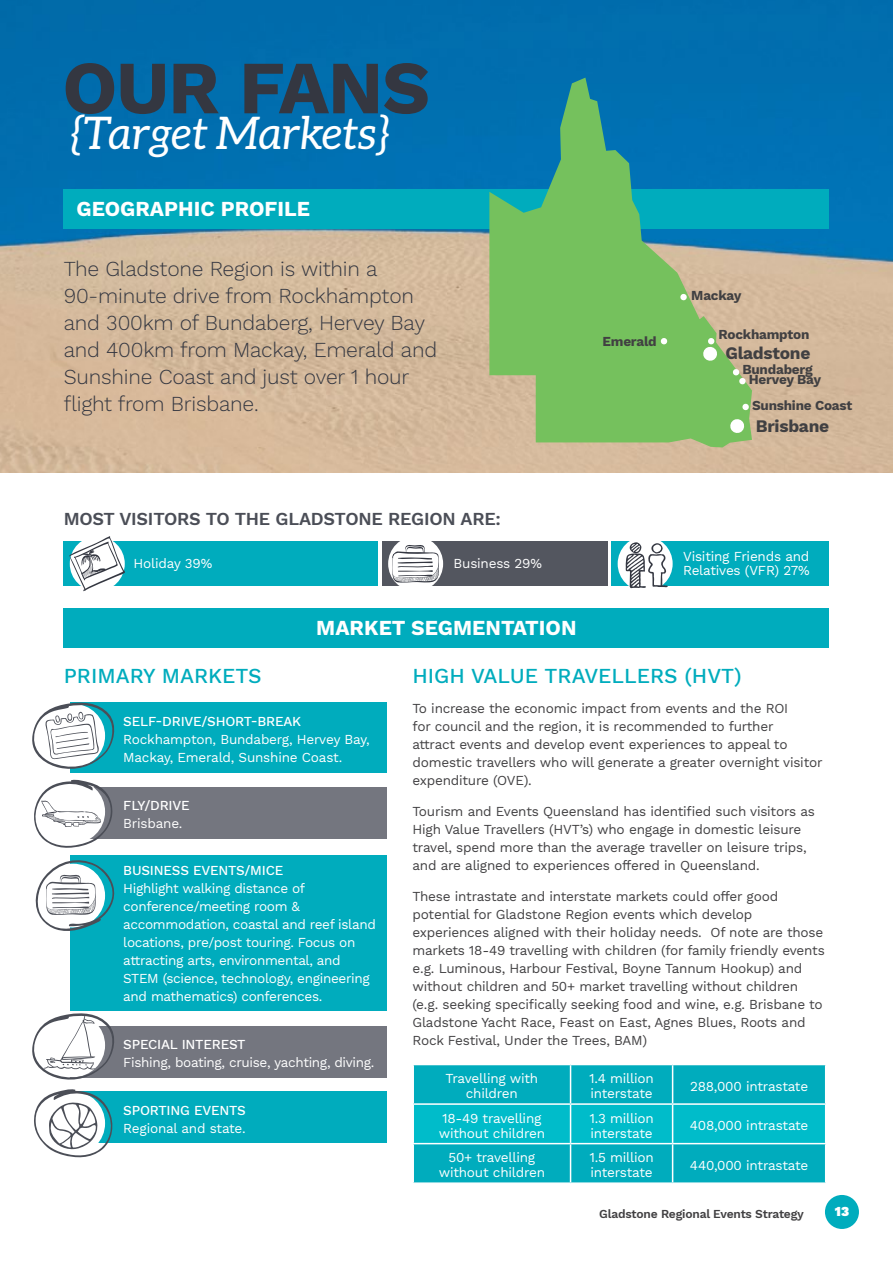
<style>
.page{position:relative;width:893px;height:1263px;background:#fff}
.page>*{position:absolute;margin:0;border:0;box-sizing:border-box;transform-origin:0 0}
.t1{font:700 75px "Work Sans";letter-spacing:-.02em;color:#343741}
.t2{font:italic 45px "Aleo";color:#fff}
.t3{font:300 21px/27px "Work Sans";letter-spacing:-.01em;color:#343741}
.t4{font:500 21px "Work Sans";color:#00acbd}
.t5{font:700 21px "Work Sans";color:#fff}
.t6{font:600 18px "Work Sans";letter-spacing:-.01em;color:#4b4e57}
.t7{font:700 17.25px "Work Sans";letter-spacing:-.015em;color:#414042}
.t8{font:13.5px/18px "Work Sans";letter-spacing:-.015em;color:#414042}
.t9{font:13.5px/18px "Work Sans";letter-spacing:-.025em;color:#fff}
.t10{font:500 13.5px "Work Sans";letter-spacing:-.015em;color:#fff}
.t11{font:700 13.5px "Work Sans";letter-spacing:-.015em;color:#414042}
.t12{font:900 13.5px "Work Sans";color:#fff}
.t13{font:600 12px "Work Sans";letter-spacing:-.015em;color:#414042}
</style>
<div class="page">
<img style="left:0;top:0;width:893px;height:472px">
<div style="left:71px;top:703px;width:316px;height:70px;background:#00acbd"></div>
<div style="left:71px;top:787px;width:316px;height:51px;background:#74767f"></div>
<div style="left:71px;top:1026px;width:316px;height:51px;background:#74767f"></div>
<div style="left:71px;top:1091px;width:316px;height:51px;background:#00acbd"></div>
<div style="left:71px;top:855px;width:316px;height:156px;background:#00acbd"></div>
<div style="left:414px;top:1065px;width:411px;height:117px;background:#00acbd"></div>
<div style="left:414px;top:1105px;width:411px;height:38px;background:#00bcca"></div>
<hr style="left:570px;top:1065px;width:1px;height:38px;background:#fff">
<hr style="left:672px;top:1065px;width:1px;height:38px;background:#fff">
<hr style="left:412px;top:1103px;width:159px;height:2px;background:#fff">
<hr style="left:571px;top:1103px;width:102px;height:2px;background:#fff">
<hr style="left:570px;top:1105px;width:1px;height:38px;background:#fff">
<hr style="left:673px;top:1103px;width:153px;height:2px;background:#fff">
<hr style="left:672px;top:1105px;width:1px;height:38px;background:#fff">
<hr style="left:412px;top:1143px;width:159px;height:1px;background:#fff">
<hr style="left:571px;top:1143px;width:102px;height:1px;background:#fff">
<hr style="left:570px;top:1144px;width:1px;height:38px;background:#fff">
<hr style="left:673px;top:1143px;width:153px;height:1px;background:#fff">
<hr style="left:672px;top:1144px;width:1px;height:38px;background:#fff">
<div style="left:64px;top:608px;width:765px;height:39px;background:#00acbd"></div>
<div style="left:64px;top:189px;width:765px;height:40px;background:#00acbd"></div>
<svg style="left:34px;top:779px;width:79px;height:69px"></svg>
<svg style="left:32px;top:702px;width:86px;height:69px"></svg>
<svg style="left:35px;top:856px;width:80px;height:78px"></svg>
<svg style="left:91px;top:902px;width:4px;height:11px"></svg>
<svg style="left:32px;top:1013px;width:86px;height:67px"></svg>
<svg style="left:34px;top:1089px;width:82px;height:69px"></svg>
<svg style="left:489px;top:78px;width:263px;height:369px;fill:#75c15d"></svg>
<div style="left:382px;top:541px;width:225px;height:45px;background:#53565f"></div>
<div style="left:64px;top:541px;width:314px;height:45px;background:#00acbd"></div>
<div style="left:612px;top:541px;width:217px;height:45px;background:#00acbd"></div>
<div style="left:388px;top:536px;width:55px;height:55px;background:#fff;border-radius:50%"></div>
<div style="left:618px;top:536px;width:55px;height:55px;background:#fff;border-radius:50%"></div>
<svg style="left:69px;top:536px;width:56px;height:55px"></svg>
<svg style="left:392px;top:544px;width:47px;height:39px"></svg>
<svg style="left:434px;top:571px;width:4px;height:10px"></svg>
<svg style="left:625px;top:542px;width:43px;height:46px"></svg>
<svg style="left:729px;top:418px;width:16px;height:16px"></svg>
<svg style="left:680px;top:293px;width:7px;height:8px"></svg>
<svg style="left:660px;top:338px;width:8px;height:7px"></svg>
<svg style="left:732px;top:369px;width:14px;height:16px"></svg>
<svg style="left:742px;top:403px;width:7px;height:8px"></svg>
<svg style="left:702px;top:338px;width:16px;height:24px"></svg>
<div style="left:825px;top:1195px;width:34px;height:34px;background:#00acbd;border-radius:50%"></div>
<h1 class="t1" style="left:62px;top:44px;width:369px">OUR FANS</h1>
<h2 class="t2" style="left:71px;top:107px;width:321px">{Target Markets}</h2>
<h3 class="t5" style="left:77px;top:197px;width:235px">GEOGRAPHIC PROFILE</h3>
<h3 class="t3" style="left:64px;top:257px;width:375px">The Gladstone Region is within a<br>90-minute drive from Rockhampton and 300km of Bundaberg, Hervey Bay and 400km from Mackay, Emerald and<br>Sunshine Coast and just over 1 hour flight from Brisbane.</h3>
<p class="t11" style="left:691px;top:288px;width:52px">Mackay</p>
<p class="t11" style="left:602px;top:333px;width:56px">Emerald</p>
<p class="t11" style="left:718px;top:327px;width:92px">Rockhampton</p>
<p class="t11" style="left:749px;top:372px;width:74px">Hervey Bay</p>
<p class="t7" style="left:725px;top:343px;width:86px">Gladstone</p>
<p class="t11" style="left:742px;top:361px;width:72px">Bundaberg</p>
<p class="t11" style="left:752px;top:398px;width:102px">Sunshine Coast</p>
<p class="t7" style="left:756px;top:416px;width:75px">Brisbane</p>
<h3 class="t6" style="left:64px;top:509px;width:439px">MOST VISITORS TO THE GLADSTONE REGION ARE:</h3>
<p class="t9" style="left:134px;top:555px;width:80px">Holiday 39%</p>
<p class="t9" style="left:454px;top:555px;width:90px">Business 29%</p>
<p class="t9" style="left:683px;top:551px;width:128px;line-height:13.5px">Visiting Friends and<br>Relatives (VFR) 27%</p>
<h3 class="t5" style="left:316px;top:615px;width:262px">MARKET SEGMENTATION</h3>
<h3 class="t4" style="left:64px;top:663px;width:199px">PRIMARY MARKETS</h3>
<p class="t10" style="left:123px;top:713px;width:179px">SELF-DRIVE/SHORT-BREAK</p>
<p class="t9" style="left:123px;top:731px;width:248px">Rockhampton, Bundaberg, Hervey Bay,<br>Mackay, Emerald, Sunshine Coast.</p>
<p class="t10" style="left:123px;top:797px;width:68px">FLY/DRIVE</p>
<p class="t9" style="left:123px;top:814px;width:61px">Brisbane.</p>
<p class="t10" style="left:123px;top:863px;width:161px">BUSINESS EVENTS/MICE</p>
<p class="t9" style="left:123px;top:880px;width:254px">Highlight walking distance of conference/meeting room &amp; accommodation, coastal and reef island locations, pre/post touring. Focus on attracting arts, environmental, and STEM (science, technology, engineering and mathematics) conferences.</p>
<p class="t10" style="left:123px;top:1036px;width:124px">SPECIAL INTEREST</p>
<p class="t9" style="left:123px;top:1054px;width:253px">Fishing, boating, cruise, yachting, diving.</p>
<p class="t10" style="left:123px;top:1102px;width:124px">SPORTING EVENTS</p>
<p class="t9" style="left:123px;top:1120px;width:124px">Regional and state.</p>
<h3 class="t4" style="left:412px;top:663px;width:331px">HIGH VALUE TRAVELLERS (HVT)</h3>
<p class="t8" style="left:412px;top:700px;width:412px">To increase the economic impact from events and the ROI<br>for council and the region, it is recommended to further<br>attract events and develop event experiences to appeal to domestic travellers who will generate a greater overnight visitor expenditure (OVE).</p>
<p class="t8" style="left:412px;top:803px;width:404px">Tourism and Events Queensland has identified such visitors as High Value Travellers (HVT’s) who engage in domestic leisure travel, spend more than the average traveller on leisure trips, and are aligned to experiences offered in Queensland.</p>
<p class="t8" style="left:412px;top:888px;width:414px">These intrastate and interstate markets could offer good potential for Gladstone Region events which develop experiences aligned with their holiday needs. Of note are those markets 18-49 travelling with children (for family friendly events e.g. Luminous, Harbour Festival, Boyne Tannum Hookup) and without children and 50+ market travelling without children (e.g. seeking specifically seeking food and wine, e.g. Brisbane to Gladstone Yacht Race, Feast on East, Agnes Blues, Roots and Rock Festival, Under the Trees, BAM)</p>
<p class="t9" style="left:445px;top:1071px;width:94px;line-height:15px;text-align:center">Travelling with children</p>
<p class="t9" style="left:589px;top:1071px;width:66px;line-height:15px">1.4 million interstate</p>
<p class="t9" style="left:690px;top:1077px;width:120px">288,000 intrastate</p>
<p class="t9" style="left:439px;top:1111px;width:108px;line-height:15px">18-49 travelling without children</p>
<p class="t9" style="left:589px;top:1111px;width:66px;line-height:15px">1.3 million interstate</p>
<p class="t9" style="left:690px;top:1117px;width:120px">408,000 intrastate</p>
<p class="t9" style="left:439px;top:1151px;width:108px;line-height:15px;text-align:center">50+ travelling without children</p>
<p class="t9" style="left:589px;top:1151px;width:66px;line-height:15px">1.5 million interstate</p>
<p class="t9" style="left:690px;top:1157px;width:120px">440,000 intrastate</p>
<p class="t13" style="left:599px;top:1206px;width:206px">Gladstone Regional Events Strategy</p>
<p class="t12" style="left:835px;top:1204px;width:16px">13</p>
</div>
